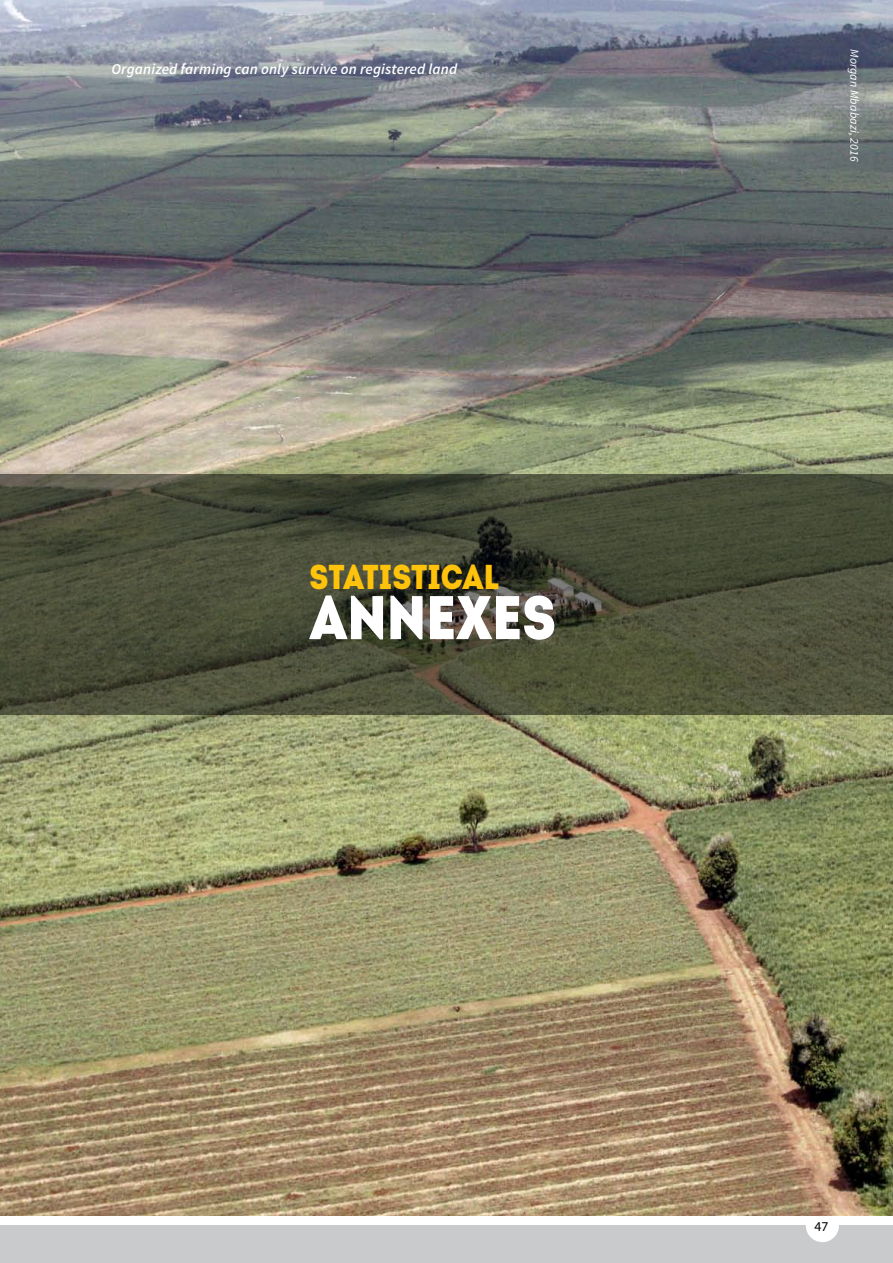
<style>
.page{position:relative;width:893px;height:1263px;background:#fff}
.page>*{position:absolute;margin:0;border:0;box-sizing:border-box;transform-origin:0 0}
.t1{font:61.5px "Intro Cond Black Free";color:#fff}
.t2{font:34.5px "Intro Cond Black Free";letter-spacing:-.005em;color:#ffc30c}
.t3{font:italic 600 15px "Source Sans Pro";letter-spacing:.01em;color:#fff}
.t4{font:13.5px "Myriad Pro";color:#000}
.t5{font:italic 12px "Source Sans Pro";letter-spacing:.01em;color:#fff}
</style>
<div class="page">
<div style="left:0;top:1225px;width:893px;height:38px;background:#c8cacc"></div>
<div style="left:806px;top:1209px;width:33px;height:33px;background:#fff;border-radius:50%"></div>
<img style="left:0;top:0;width:893px;height:1215px">
<svg style="left:0;top:474px;width:893px;height:240px;background:#484b37"></svg>
<p class="t3" style="left:111px;top:59px;width:347px">Organized farming can only survive on registered land</p>
<h2 class="t2" style="left:309px;top:554px;width:191px">STATISTICAL</h2>
<h1 class="t1" style="left:309px;top:576px;width:248px">ANNEXES</h1>
<p class="t5" style="left:862px;top:49px;width:114px;rotate:90deg">Morgan Mbabazi, 2016</p>
<p class="t4" style="left:815px;top:1218px;width:15px">47</p>
</div>
